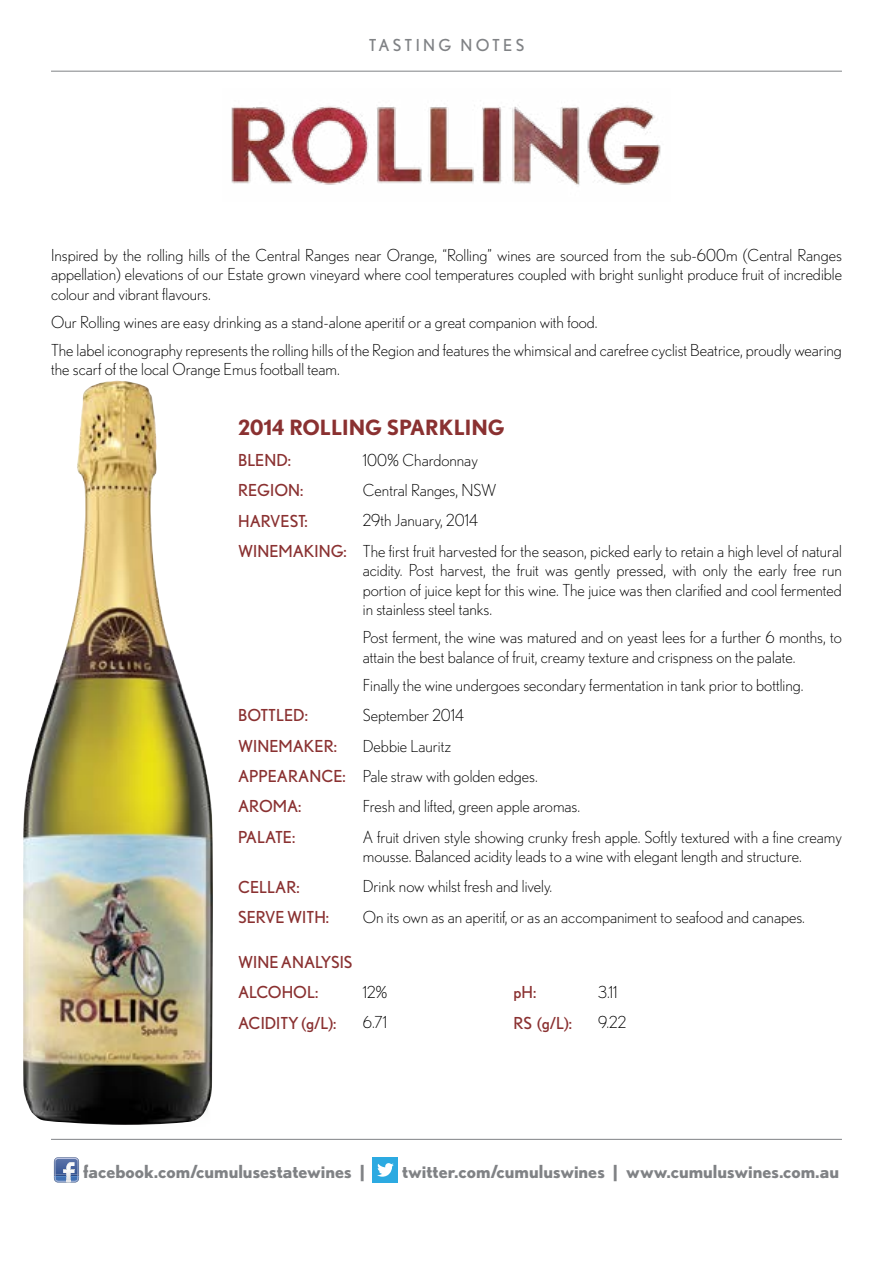
<style>
.page{position:relative;width:893px;height:1263px;background:#fff}
.page>*{position:absolute;margin:0;border:0;box-sizing:border-box;transform-origin:0 0}
.t1{font:700 21px "Nobel";color:#8a3131}
.t2{font:700 18px "Nobel";color:#808285}
.t3{font:300 16.5px/19.5px "Nobel";color:#000}
.t4{font:16.5px/30.5px "Nobel";color:#8a3131}
.t5{font:16.5px "Nobel";letter-spacing:.2em;color:#808285}
.s1{font-weight:400;color:#8a3131}
</style>
<div class="page">
<div style="left:373px;top:1157px;width:25px;height:25px;background:#2caae1"></div>
<svg style="left:377px;top:1163px;width:17px;height:14px"></svg>
<hr style="left:51px;top:1139px;width:791px;height:1px;background:#808285">
<hr style="left:51px;top:71px;width:791px;height:1px;background:#808285">
<img style="left:231px;top:105px;width:430px;height:80px">
<img style="left:51px;top:1138px;width:163px;height:45px">
<img style="left:23px;top:381px;width:190px;height:744px">
<p class="t5" style="left:369px;top:35px;width:157px">TASTING NOTES</p>
<p class="t3" style="left:51px;top:245px;width:792px;text-align:justify">Inspired by the rolling hills of the Central Ranges near Orange, “Rolling” wines are sourced from the sub-600m (Central Ranges appellation) elevations of our Estate grown vineyard where cool temperatures coupled with bright sunlight produce fruit of incredible colour and vibrant flavours.</p>
<p class="t3" style="left:51px;top:308px;width:792px;line-height:28px">Our Rolling wines are easy drinking as a stand-alone aperitif or a great companion with food.<br>The label iconography represents the rolling hills of the Region and features the whimsical and carefree cyclist Beatrice, proudly wearing</p>
<p class="t3" style="left:51px;top:359px;width:290px">the scarf of the local Orange Emus football team.</p>
<p class="t1" style="left:238px;top:415px;width:268px">2014 ROLLING SPARKLING</p>
<p class="t4" style="left:238px;top:444px;width:54px">BLEND:</p>
<p class="t3" style="left:363px;top:450px;width:117px">100% Chardonnay</p>
<p class="t4" style="left:238px;top:475px;width:67px">REGION:</p>
<p class="t3" style="left:363px;top:480px;width:135px">Central Ranges, NSW</p>
<p class="t4" style="left:238px;top:505px;width:71px">HARVEST:</p>
<p class="t3" style="left:238px;top:505px;width:605px;line-height:30.5px;text-indent:125px">29th January, 2014<br><span class="s1">WINEMAKING:</span> The first fruit harvested for the season, picked early to retain a high level of natural</p>
<p class="t3" style="left:363px;top:560px;width:481px;text-align:justify">acidity. Post harvest, the fruit was gently pressed, with only the early free run portion of juice kept for this wine. The juice was then clarified and cool fermented in stainless steel tanks.</p>
<p class="t3" style="left:363px;top:627px;width:480px">Post ferment, the wine was matured and on yeast lees for a further 6 months, to attain the best balance of fruit, creamy texture and crispness on the palate.</p>
<p class="t3" style="left:363px;top:675px;width:442px">Finally the wine undergoes secondary fermentation in tank prior to bottling.</p>
<p class="t4" style="left:238px;top:700px;width:71px">BOTTLED:</p>
<p class="t3" style="left:363px;top:705px;width:103px">September 2014</p>
<p class="t4" style="left:238px;top:730px;width:100px">WINEMAKER:</p>
<p class="t3" style="left:238px;top:730px;width:301px;line-height:30.5px;text-indent:125px">Debbie Lauritz<br><span class="s1">APPEARANCE:</span> Pale straw with golden edges.<br><span class="s1">AROMA:</span></p>
<p class="t3" style="left:363px;top:796px;width:219px">Fresh and lifted, green apple aromas.</p>
<p class="t4" style="left:238px;top:821px;width:59px">PALATE:</p>
<p class="t3" style="left:363px;top:827px;width:481px">A fruit driven style showing crunky fresh apple. Softly textured with a fine creamy mousse. Balanced acidity leads to a wine with elegant length and structure.</p>
<p class="t4" style="left:238px;top:871px;width:63px">CELLAR:</p>
<p class="t3" style="left:363px;top:877px;width:191px">Drink now whilst fresh and lively.</p>
<p class="t4" style="left:238px;top:901px;width:92px">SERVE WITH:</p>
<p class="t3" style="left:363px;top:907px;width:444px">On its own as an aperitif, or as an accompaniment to seafood and canapes.</p>
<p class="t4" style="left:238px;top:946px;width:116px">WINE ANALYSIS<br>ALCOHOL:</p>
<p class="t3" style="left:363px;top:982px;width:26px">12%</p>
<p class="t4" style="left:513px;top:977px;width:24px">pH:</p>
<p class="t3" style="left:598px;top:982px;width:21px">3.11</p>
<p class="t4" style="left:238px;top:1007px;width:100px">ACIDITY (g/L):</p>
<p class="t3" style="left:363px;top:1013px;width:26px">6.71</p>
<p class="t4" style="left:513px;top:1007px;width:60px">RS (g/L):</p>
<p class="t3" style="left:598px;top:1013px;width:30px">9.22</p>
<p class="t2" style="left:83px;top:1161px;width:283px">facebook.com/cumulusestatewines |</p>
<p class="t2" style="left:402px;top:1161px;width:438px">twitter.com/cumuluswines | www.cumuluswines.com.au</p>
</div>
